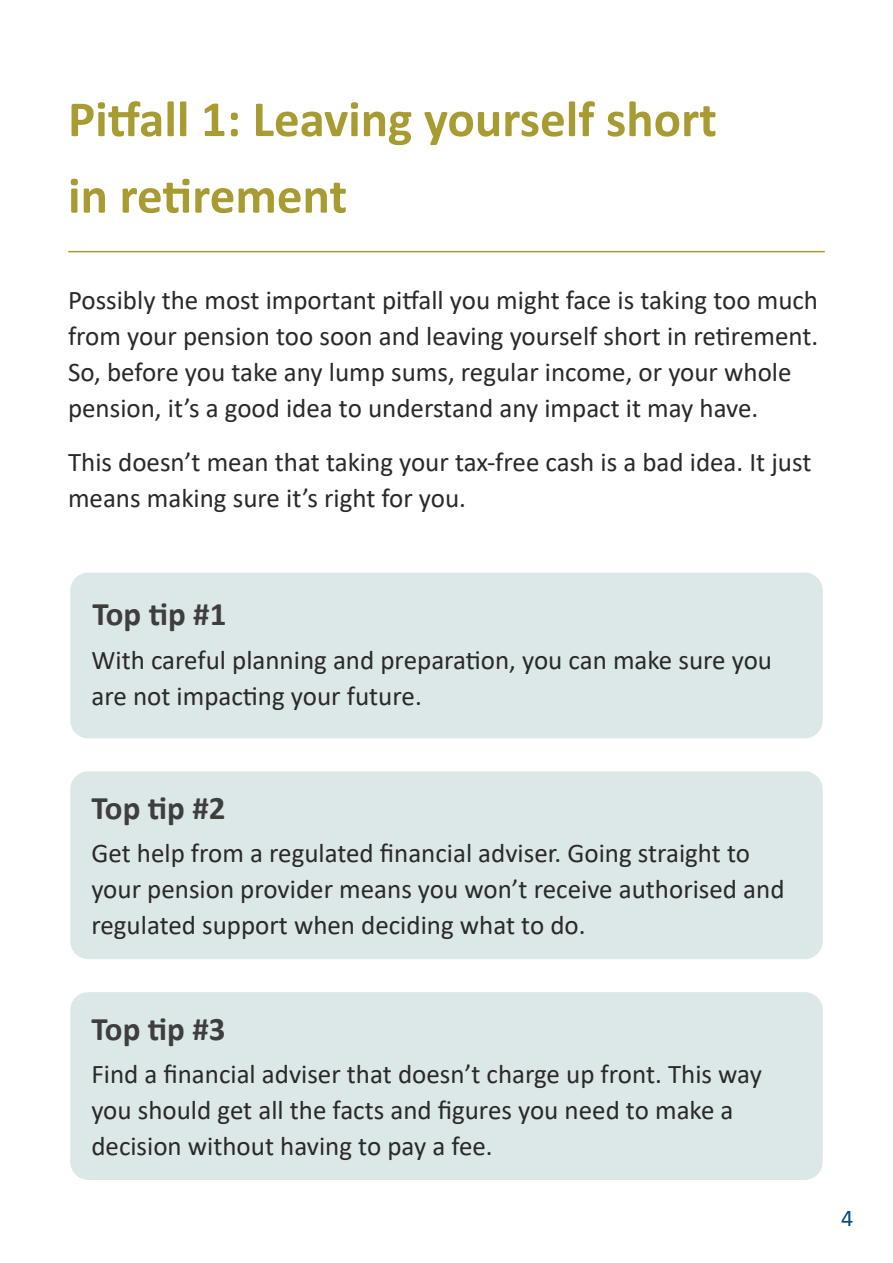
<style>
.page{position:relative;width:893px;height:1263px;background:#fff}
.page>*{position:absolute;margin:0;border:0;box-sizing:border-box;transform-origin:0 0}
.t1{font:700 51px/76.5px "Calibri";color:#a89b32}
.t2{font:700 33px "Calibri";letter-spacing:-.045em;color:#3e3e3e}
.t3{font:27px/36px "Calibri";color:#292929}
.t4{font:24px "Calibri";color:#004b7f}
</style>
<div class="page">
<hr style="left:69px;top:251px;width:755px;height:1px;background:#a89b32">
<div style="left:70px;top:572px;width:753px;height:166px;background:#dce7e7;border-radius:18px"></div>
<div style="left:70px;top:992px;width:753px;height:188px;background:#dce7e7;border-radius:18px"></div>
<div style="left:70px;top:771px;width:753px;height:188px;background:#dce7e7;border-radius:18px"></div>
<h1 class="t1" style="left:68px;top:80px;width:650px">Pitfall 1: Leaving yourself short in retirement</h1>
<p class="t3" style="left:68px;top:281px;width:752px">Possibly the most important pitfall you might face is taking too much from your pension too soon and leaving yourself short in retirement.<br>So, before you take any lump sums, regular income, or your whole pension, it’s a good idea to understand any impact it may have.</p>
<p class="t3" style="left:68px;top:443px;width:745px">This doesn’t mean that taking your tax-free cash is a bad idea. It just means making sure it’s right for you.</p>
<p class="t2" style="left:92px;top:591px;width:136px">Top tip #1</p>
<p class="t3" style="left:92px;top:641px;width:682px">With careful planning and preparation, you can make sure you are not impacting your future.</p>
<p class="t2" style="left:91px;top:785px;width:136px">Top tip #2</p>
<p class="t3" style="left:91px;top:835px;width:695px">Get help from a regulated financial adviser. Going straight to your pension provider means you won’t receive authorised and regulated support when deciding what to do.</p>
<p class="t2" style="left:91px;top:1005px;width:136px">Top tip #3</p>
<p class="t3" style="left:91px;top:1055px;width:672px">Find a financial adviser that doesn’t charge up front. This way you should get all the facts and figures you need to make a decision without having to pay a fee.</p>
<p class="t4" style="left:841px;top:1201px;width:14px">4</p>
</div>
